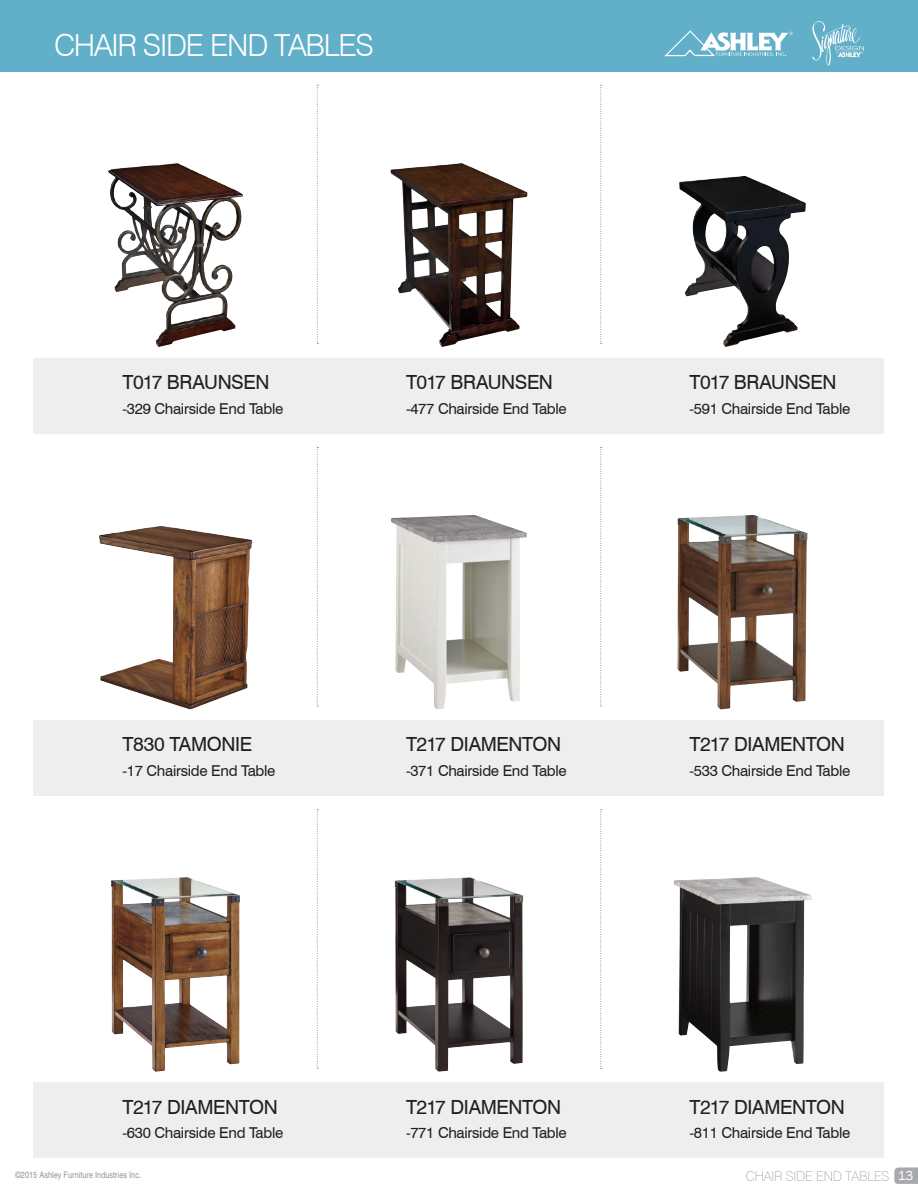
<style>
.page{position:relative;width:918px;height:1188px;background:#fff}
.page>*{position:absolute;margin:0;border:0;box-sizing:border-box;transform-origin:0 0}
.t1{font:300 30.3px "Swiss 721 BT";letter-spacing:-.04em;color:#fff}
.t2{font:19.5px "Swiss 721 BT";letter-spacing:-.02em;color:#231f20}
.t3{font:15px "Swiss 721 BT";letter-spacing:-.02em;color:#231f20}
.t4{font:100 13.5px "Swiss 721 BT";letter-spacing:-.01em;color:#939598}
.t5{font:condensed 9px "Helvetica";color:#939598}
.s1{font-family:"Franklin Gothic";font-weight:400;color:#fff}
</style>
<div class="page">
<div style="left:0;top:0;width:918px;height:71px;background:#61afc8"></div>
<svg style="left:812px;top:21px;width:52px;height:45px"></svg>
<svg style="left:664px;top:30px;width:129px;height:26px"></svg>
<div style="left:34px;top:358px;width:850px;height:75px;background:#eeeeef"></div>
<div style="left:34px;top:720px;width:850px;height:76px;background:#eeeeef"></div>
<div style="left:34px;top:1082px;width:850px;height:76px;background:#eeeeef"></div>
<svg style="left:600px;top:85px;width:2px;height:259px"></svg>
<svg style="left:317px;top:85px;width:1px;height:259px"></svg>
<svg style="left:600px;top:447px;width:2px;height:260px"></svg>
<svg style="left:317px;top:447px;width:1px;height:260px"></svg>
<svg style="left:600px;top:809px;width:2px;height:260px"></svg>
<svg style="left:317px;top:809px;width:1px;height:260px"></svg>
<svg style="left:894px;top:1167px;width:24px;height:17px"></svg>
<img style="left:108px;top:163px;width:69px;height:184px">
<img style="left:391px;top:163px;width:136px;height:184px">
<img style="left:679px;top:176px;width:119px;height:171px">
<img style="left:99px;top:526px;width:153px;height:183px">
<img style="left:391px;top:515px;width:136px;height:194px">
<img style="left:677px;top:515px;width:131px;height:194px">
<img style="left:111px;top:877px;width:129px;height:195px">
<img style="left:395px;top:877px;width:128px;height:195px">
<img style="left:673px;top:877px;width:139px;height:195px">
<h1 class="t1" style="left:54px;top:27px;width:321px">CHAIR SIDE END TABLES</h1>
<h2 class="t2" style="left:123px;top:370px;width:148px">T017 BRAUNSEN</h2>
<p class="t3" style="left:123px;top:399px;width:162px">-329 Chairside End Table</p>
<h2 class="t2" style="left:406px;top:370px;width:148px">T017 BRAUNSEN</h2>
<p class="t3" style="left:406px;top:399px;width:162px">-477 Chairside End Table</p>
<h2 class="t2" style="left:690px;top:370px;width:148px">T017 BRAUNSEN</h2>
<p class="t3" style="left:690px;top:399px;width:162px">-591 Chairside End Table</p>
<h2 class="t2" style="left:123px;top:733px;width:131px">T830 TAMONIE</h2>
<p class="t3" style="left:123px;top:762px;width:154px">-17 Chairside End Table</p>
<h2 class="t2" style="left:406px;top:733px;width:157px">T217 DIAMENTON</h2>
<p class="t3" style="left:406px;top:762px;width:162px">-371 Chairside End Table</p>
<h2 class="t2" style="left:690px;top:733px;width:157px">T217 DIAMENTON</h2>
<p class="t3" style="left:690px;top:762px;width:162px">-533 Chairside End Table</p>
<h2 class="t2" style="left:123px;top:1095px;width:157px">T217 DIAMENTON</h2>
<p class="t3" style="left:123px;top:1124px;width:162px">-630 Chairside End Table</p>
<h2 class="t2" style="left:406px;top:1095px;width:157px">T217 DIAMENTON</h2>
<p class="t3" style="left:406px;top:1124px;width:162px">-771 Chairside End Table</p>
<h2 class="t2" style="left:690px;top:1095px;width:157px">T217 DIAMENTON</h2>
<p class="t3" style="left:690px;top:1124px;width:162px">-811 Chairside End Table</p>
<p class="t5" style="left:16px;top:1169px;width:127px">©2015 Ashley Furniture Industries Inc.</p>
<p class="t4" style="left:746px;top:1168px;width:169px">CHAIR SIDE END TABLES <span class="s1">13</span></p>
</div>
